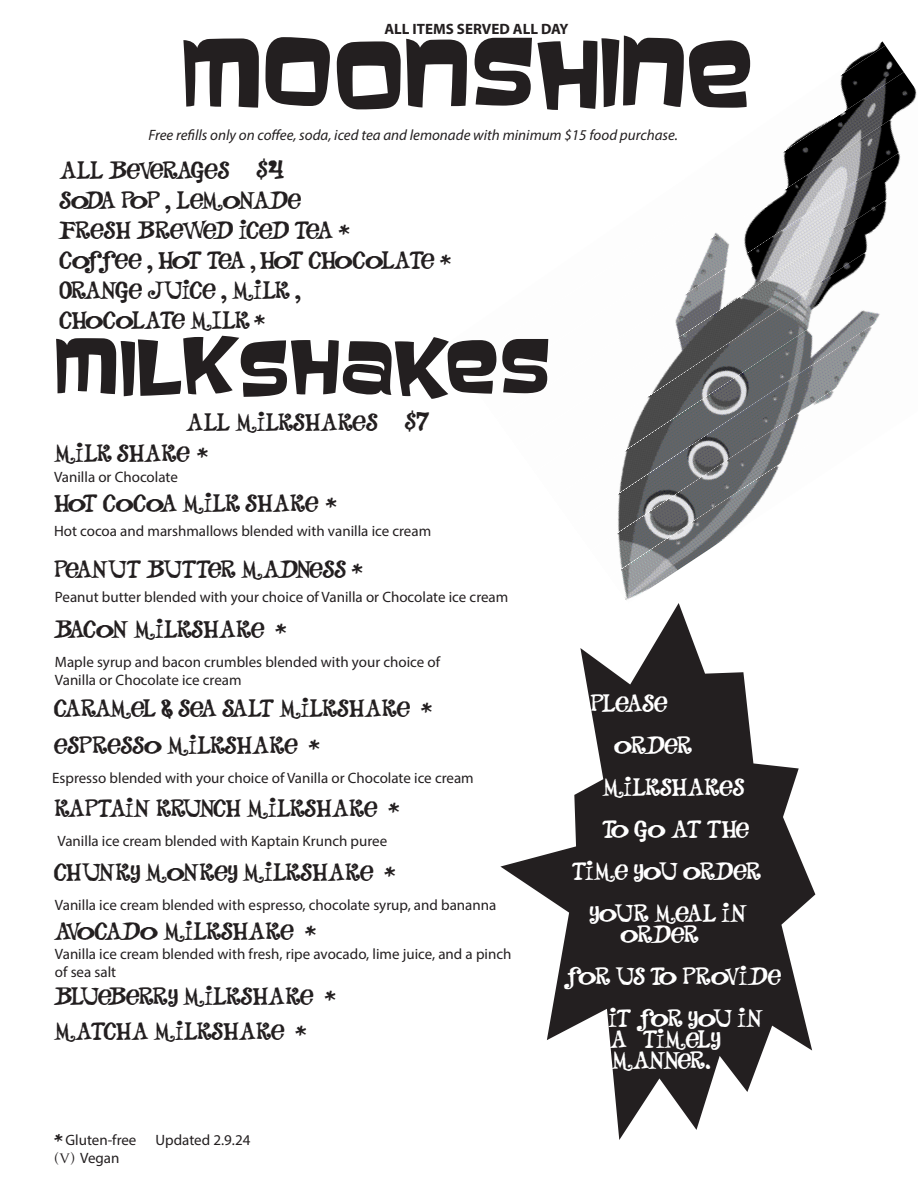
<style>
.page{position:relative;width:918px;height:1188px;background:#fff}
.page>*{position:absolute;margin:0;border:0;box-sizing:border-box;transform-origin:0 0}
.t1{font:90px "Baveuse";color:#231f20}
.t2{font:72px "Baveuse";color:#231f20}
.t3{font:21px "Jeannie";color:#231f20}
.t4{font:19.5px "Jeannie";color:#231f20}
.t5{font:19.5px "Jeannie";letter-spacing:-.05em;color:#231f20}
.description{font:19.5px "Jeannie";letter-spacing:-.025em;color:#fff}
.t6{font:19.5px "Jeannie";letter-spacing:-.045em;color:#231f20}
.t7{font:19.5px "Jeannie";letter-spacing:-.1em;color:#231f20}
.description-2{font:19.5px/21px "Jeannie";letter-spacing:-.055em;color:#fff}
.t8{font:19.5px "Jeannie";letter-spacing:-.025em;color:#231f20}
.description-3{font:19.5px "Jeannie";color:#fff}
.t9{font:19.5px "Jeannie";letter-spacing:-.105em;color:#231f20}
.description-4{font:19.5px "Jeannie";letter-spacing:-.05em;color:#fff}
.t10{font:15px/18px "Myriad Pro";color:#231f20}
.t11{font:italic 15px "Myriad Pro";color:#231f20}
.t12{font:700 15px "Myriad Pro";color:#231f20}
.s1{font-size:18px}
.s2{font-family:"Jeannie"}
.s3{font-family:"Trajan Pro"}
</style>
<div class="page">
<img style="left:622px;top:577px;width:45px;height:23px">
<img style="left:619px;top:551px;width:88px;height:26px">
<img style="left:617px;top:525px;width:121px;height:26px">
<img style="left:617px;top:498px;width:144px;height:27px">
<img style="left:618px;top:472px;width:159px;height:26px">
<img style="left:622px;top:446px;width:166px;height:26px">
<img style="left:628px;top:420px;width:170px;height:26px">
<img style="left:637px;top:393px;width:196px;height:27px">
<img style="left:652px;top:78px;width:265px;height:315px">
<img style="left:652px;top:315px;width:252px;height:52px">
<img style="left:652px;top:41px;width:256px;height:274px">
<svg style="left:500px;top:603px;width:315px;height:537px;fill:#231f20"></svg>
<p class="t12" style="left:384px;top:19px;width:186px">ALL ITEMS SERVED ALL DAY</p>
<p class="t1" style="left:181px;top:17px;width:575px">MOONSHINE</p>
<p class="t11" style="left:148px;top:126px;width:531px">Free refills only on coffee, soda, iced tea and lemonade with minimum $15 food purchase.</p>
<p class="t5" style="left:59px;top:158px;width:172px">ALL BEVERAGES</p>
<p class="t3" style="left:257px;top:156px;width:29px">$4</p>
<p class="t9" style="left:59px;top:188px;width:243px">SODA POP , LEMONADE</p>
<p class="t5" style="left:59px;top:218px;width:292px">FRESH BREWED ICED TEA *</p>
<p class="t7" style="left:59px;top:248px;width:393px">COFFEE , HOT TEA <span class="s1">,</span> HOT CHOCOLATE *</p>
<p class="t6" style="left:59px;top:278px;width:243px">ORANGE JUICE , MILK ,</p>
<p class="t6" style="left:59px;top:308px;width:207px">CHOCOLATE MILK *</p>
<p class="t2" style="left:54px;top:322px;width:493px">MILKSHAKES</p>
<p class="t4" style="left:186px;top:410px;width:193px">ALL MILKSHAKES</p>
<p class="t3" style="left:405px;top:409px;width:26px">$7</p>
<p class="t4" style="left:54px;top:441px;width:156px">MILK SHAKE *</p>
<p class="t10" style="left:54px;top:468px;width:125px">Vanilla or Chocolate</p>
<p class="t4" style="left:54px;top:491px;width:284px">HOT COCOA MILK SHAKE *</p>
<p class="t10" style="left:54px;top:521px;width:379px">Hot cocoa and marshmallows blended with vanilla ice cream</p>
<p class="t5" style="left:54px;top:557px;width:310px">PEANUT BUTTER MADNESS *</p>
<p class="t4" style="left:54px;top:617px;width:234px">BACON MILKSHAKE *</p>
<p class="t10" style="left:55px;top:588px;width:455px">Peanut butter blended with your choice of Vanilla or Chocolate ice cream</p>
<p class="t10" style="left:55px;top:653px;width:387px">Maple syrup and bacon crumbles blended with your choice of<br>Vanilla or Chocolate ice cream</p>
<p class="t4" style="left:54px;top:696px;width:380px">CARAMEL &amp; SEA SALT MILKSHAKE *</p>
<p class="t4" style="left:54px;top:733px;width:268px">ESPRESSO MILKSHAKE *</p>
<p class="t10" style="left:52px;top:769px;width:423px">Espresso blended with your choice of Vanilla or Chocolate ice cream</p>
<p class="t8" style="left:54px;top:796px;width:347px">KAPTAIN KRUNCH MILKSHAKE *</p>
<p class="t10" style="left:58px;top:832px;width:331px">Vanilla ice cream blended with Kaptain Krunch puree</p>
<p class="t4" style="left:54px;top:860px;width:343px">CHUNKY MONKEY MILKSHAKE *</p>
<p class="t4" style="left:54px;top:919px;width:264px">AVOCADO MILKSHAKE *</p>
<p class="t10" style="left:55px;top:896px;width:443px">Vanilla ice cream blended with espresso, chocolate syrup, and bananna</p>
<p class="t10" style="left:55px;top:944px;width:458px">Vanilla ice cream blended with fresh, ripe avocado, lime juice, and a pinch of sea salt</p>
<p class="t4" style="left:54px;top:984px;width:283px">BLUEBERRY MILKSHAKE *</p>
<p class="t4" style="left:54px;top:1019px;width:254px">MATCHA MILKSHAKE *</p>
<p class="t10" style="left:54px;top:1131px;width:84px"><span class="s2">*</span> Gluten-free</p>
<p class="t10" style="left:156px;top:1131px;width:96px">Updated 2.9.24</p>
<p class="t10" style="left:54px;top:1149px;width:67px"><span class="s3">(v)</span> Vegan</p>
<p class="description" style="left:590px;top:691px;width:78px">PLEASE</p>
<p class="description" style="left:614px;top:733px;width:80px">ORDER</p>
<p class="description-3" style="left:602px;top:775px;width:144px">MILKSHAKES</p>
<p class="description" style="left:603px;top:817px;width:148px">TO GO AT THE</p>
<p class="description-2" style="left:572px;top:861px;width:190px">TIME YOU ORDER</p>
<p class="description-3" style="left:590px;top:901px;width:159px">YOUR MEAL IN</p>
<p class="description" style="left:621px;top:922px;width:80px">ORDER</p>
<p class="description-4" style="left:564px;top:964px;width:218px">FOR US TO PROVIDE</p>
<p class="description" style="left:608px;top:1006px;width:156px">IT FOR YOU IN</p>
<p class="description-2" style="left:610px;top:1029px;width:112px">A TIMELY<br>MANNER.</p>
</div>
